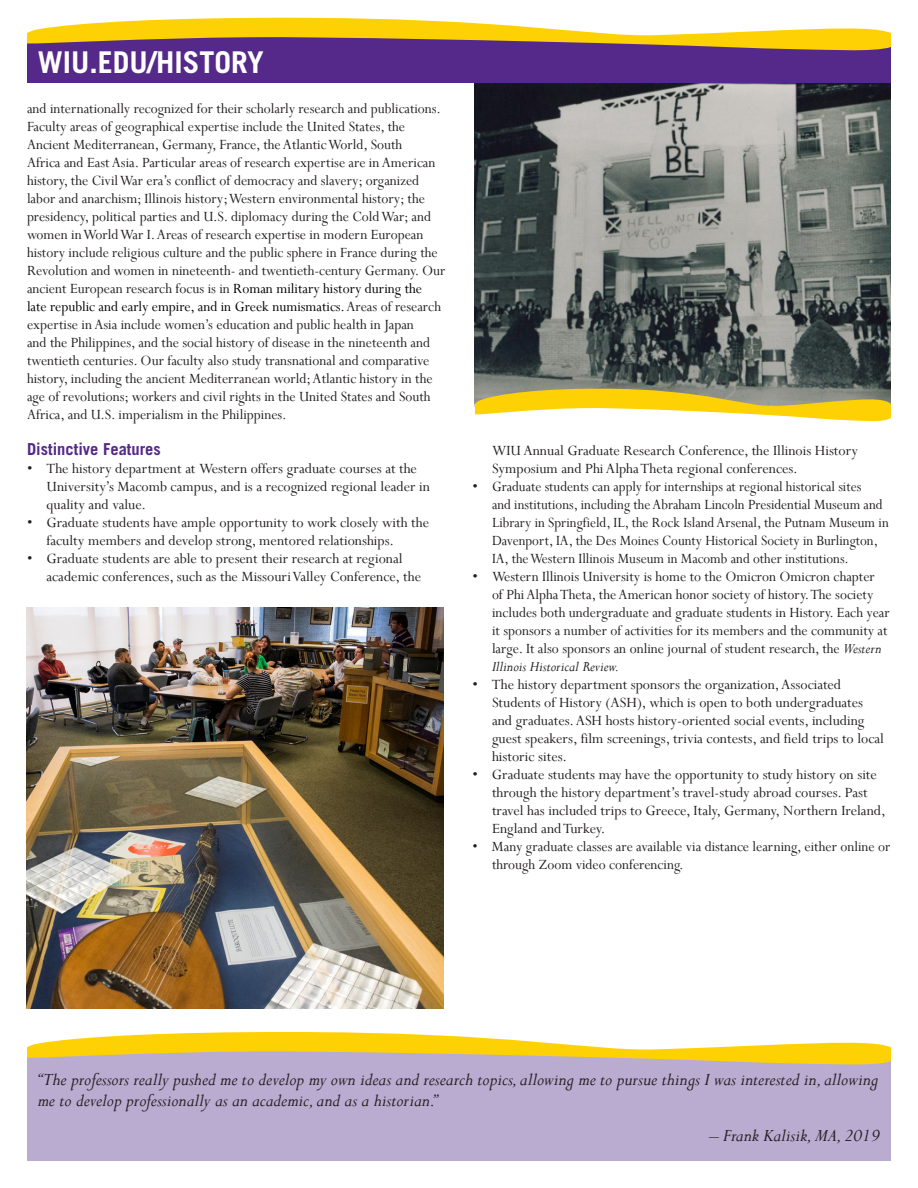
<style>
.page{position:relative;width:918px;height:1188px;background:#fff}
.page>*{position:absolute;margin:0;border:0;box-sizing:border-box;transform-origin:0 0}
.web_address{font:700 30px "Trade Gothic";color:#fff}
.boxed_featured_quo{font:italic 19.5px/21px "Perpetua";color:#231f20}
.subhead_1_purple{font:700 16.5px "Trade Gothic";color:#542989}
.list_1{font:15.75px/18px "Perpetua";color:#231f20}
.body_text___A{font:15.75px/18px "Perpetua";color:#231f20}
.s1{color:#000}
.s2{font-style:italic}
</style>
<div class="page">
<div style="left:27px;top:1051px;width:864px;height:110px;background:#baabd1"></div>
<svg style="left:27px;top:1032px;width:864px;height:33px"></svg>
<img style="left:475px;top:82px;width:416px;height:307px">
<svg style="left:475px;top:389px;width:416px;height:33px"></svg>
<img style="left:27px;top:608px;width:416px;height:401px">
<div style="left:27px;top:37px;width:864px;height:45px;background:#542989"></div>
<svg style="left:27px;top:18px;width:864px;height:33px"></svg>
<p class="web_address" style="left:38px;top:44px;width:228px">WIU.EDU/HISTORY</p>
<p class="body_text___A" style="left:27px;top:99px;width:420px">and internationally recognized for their scholarly research and publications.<br>Faculty areas of geographical expertise include the United States, the Ancient Mediterranean, Germany, France, the Atlantic World, South<br>Africa and East Asia. Particular areas of research expertise are in American history, the Civil War era’s conflict of democracy and slavery; organized labor and anarchism; Illinois history; Western environmental history; the presidency, political parties and U.S. diplomacy during the Cold War; and women in World War I. Areas of research expertise in modern European history include religious culture and the public sphere in France during the Revolution and women in nineteenth- and twentieth-century Germany. Our ancient European research focus is in <span class="s1">Roman military history during the late republic and early empire, and in Greek numismatics.</span> Areas of research expertise in Asia include women’s education and public health in Japan<br>and the Philippines, and the social history of disease in the nineteenth and twentieth centuries. Our faculty also study transnational and comparative history, including the ancient Mediterranean world; Atlantic history in the age of revolutions; workers and civil rights in the United States and South Africa, and U.S. imperialism in the Philippines.</p>
<p class="subhead_1_purple" style="left:27px;top:438px;width:135px">Distinctive Features</p>
<p class="list_1" style="left:46px;top:459px;width:385px;text-indent:-20px">• The history department at Western offers graduate courses at the<br>University’s Macomb campus, and is a recognized regional leader in quality and value.</p>
<p class="list_1" style="left:46px;top:513px;width:384px;text-indent:-20px">• Graduate students have ample opportunity to work closely with the faculty members and develop strong, mentored relationships.</p>
<p class="list_1" style="left:46px;top:549px;width:376px;text-indent:-20px">• Graduate students are able to present their research at regional academic conferences, such as the Missouri Valley Conference, the</p>
<p class="list_1" style="left:492px;top:441px;width:367px">WIU Annual Graduate Research Conference, the Illinois History<br>Symposium and Phi Alpha Theta regional conferences.</p>
<p class="list_1" style="left:492px;top:477px;width:398px;text-indent:-20px">• Graduate students can apply for internships at regional historical sites<br>and institutions, including the Abraham Lincoln Presidential Museum and Library in Springfield, IL, the Rock Island Arsenal, the Putnam Museum in Davenport, IA, the Des Moines County Historical Society in Burlington, IA, the Western Illinois Museum in Macomb and other institutions.</p>
<p class="list_1" style="left:492px;top:567px;width:399px;text-indent:-20px">• Western Illinois University is home to the Omicron Omicron chapter of Phi Alpha Theta, the American honor society of history. The society includes both undergraduate and graduate students in History. Each year it sponsors a number of activities for its members and the community at large. It also sponsors an online journal of student research, the <span class="s2">Western Illinois Historical Review.</span></p>
<p class="list_1" style="left:492px;top:675px;width:393px;text-indent:-20px">• The history department sponsors the organization, Associated Students of History (ASH), which is open to both undergraduates and graduates. ASH hosts history-oriented social events, including guest speakers, film screenings, trivia contests, and field trips to local historic sites.</p>
<p class="list_1" style="left:492px;top:765px;width:395px;text-indent:-20px">• Graduate students may have the opportunity to study history on site through the history department’s travel-study abroad courses. Past travel has included trips to Greece, Italy, Germany, Northern Ireland, England and Turkey.</p>
<p class="list_1" style="left:492px;top:837px;width:400px;text-indent:-20px">• Many graduate classes are available via distance learning, either online or through Zoom video conferencing.</p>
<p class="boxed_featured_quo" style="left:38px;top:1068px;width:842px">“The professors really pushed me to develop my own ideas and research topics, allowing me to pursue things I was interested in, allowing me to develop professionally as an academic, and as a historian.”</p>
<p class="boxed_featured_quo" style="left:709px;top:1124px;width:173px">– Frank Kalisik, MA, 2019</p>
</div>
